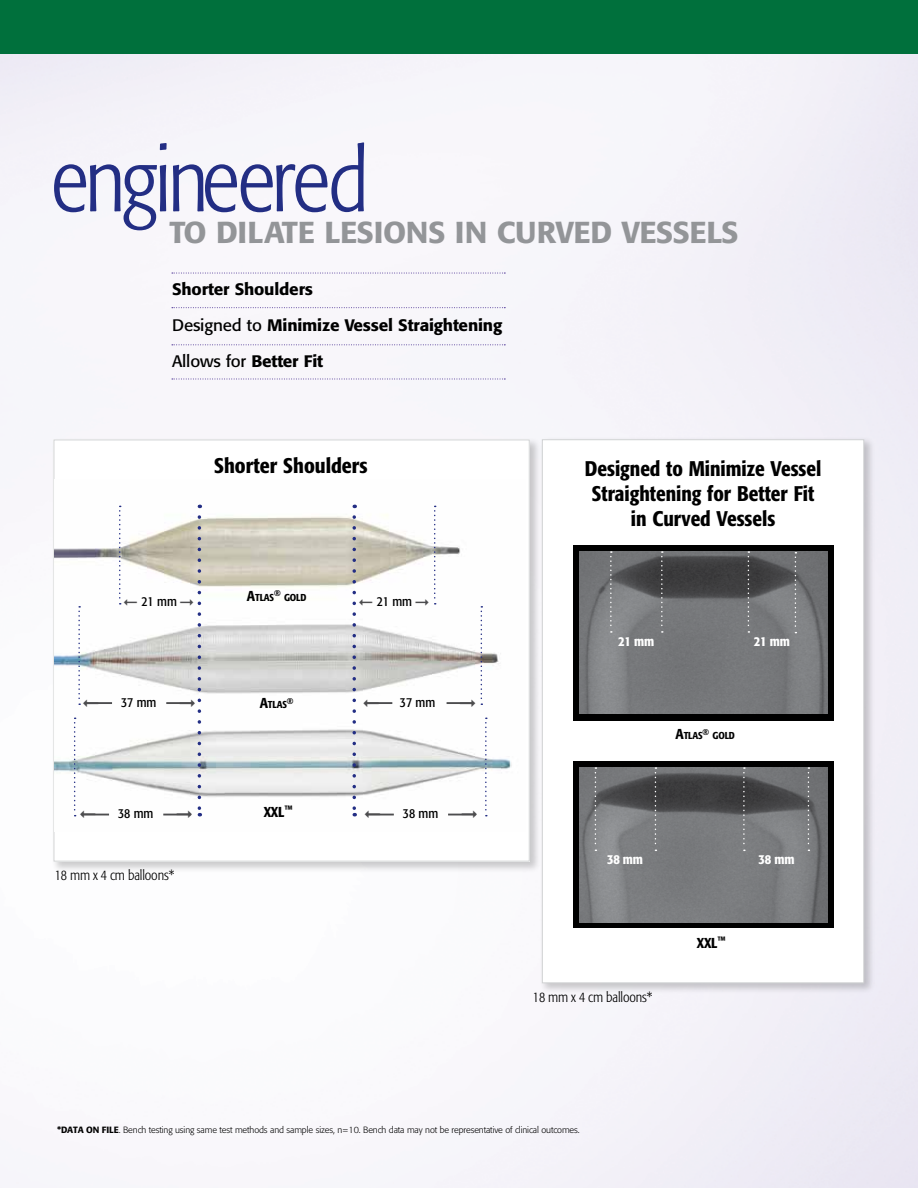
<style>
.page{position:relative;width:918px;height:1188px;background:#fff}
.page>*{position:absolute;margin:0;border:0;box-sizing:border-box;transform-origin:0 0}
.t1{font:300 condensed 90px "Formata";letter-spacing:-.04em;color:#232e84}
.t2{font:500 30px "Formata";letter-spacing:-.01em;color:#939598}
.t3{font:500 condensed 21px/25.2px "Formata";color:#000;text-align:center}
.t4{font:500 16.5px/36px "Formata";letter-spacing:-.01em;color:#000}
.t5{font:300 condensed 14.25px "Formata";letter-spacing:-.01em;color:#000}
.t6{font:500 condensed 14.25px "Formata";letter-spacing:-.01em;color:#000}
.t7{font:condensed 13.5px "Formata";color:#000}
.t8{font:500 condensed 13.5px "Formata";letter-spacing:-.01em;color:#fff}
.t9{font:500 condensed 10.05px "Formata";letter-spacing:-.015em;color:#000}
.t10{font:300 9px "Formata";letter-spacing:-.01em;color:#000}
.t11{font:500 condensed 8.25px "Formata";color:#000}
.s1{font-weight:400}
.s2{font-size:14.25px}
.s3{font-weight:500}
</style>
<div class="page">
<div style="left:539px;top:437px;width:337px;height:558px;background:#000;opacity:.2"></div>
<div style="left:542px;top:439px;width:322px;height:544px;background:#fff;border:1px solid #d1d3d4"></div>
<div style="left:574px;top:761px;width:260px;height:167px;background:#000"></div>
<img style="left:580px;top:767px;width:247px;height:155px">
<svg style="left:595px;top:767px;width:1px;height:84px"></svg>
<svg style="left:743px;top:767px;width:2px;height:84px"></svg>
<svg style="left:655px;top:767px;width:1px;height:84px"></svg>
<svg style="left:808px;top:767px;width:1px;height:84px"></svg>
<div style="left:574px;top:545px;width:260px;height:175px;background:#000"></div>
<img style="left:580px;top:551px;width:248px;height:163px">
<svg style="left:610px;top:551px;width:2px;height:82px"></svg>
<svg style="left:748px;top:551px;width:1px;height:82px"></svg>
<svg style="left:661px;top:551px;width:2px;height:82px"></svg>
<svg style="left:795px;top:552px;width:1px;height:81px"></svg>
<div style="left:51px;top:437px;width:490px;height:436px;background:#000;opacity:.2"></div>
<img style="left:56px;top:442px;width:472px;height:418px">
<img style="left:55px;top:480px;width:470px;height:351px">
<svg style="left:485px;top:718px;width:2px;height:98px"></svg>
<svg style="left:481px;top:606px;width:1px;height:99px"></svg>
<hr style="left:84px;top:702px;width:28px;height:2px;background:#4d4d4f">
<hr style="left:447px;top:702px;width:27px;height:2px;background:#4d4d4f">
<div style="left:0;top:0;width:918px;height:54px;background:#00703c"></div>
<svg style="left:172px;top:307px;width:333px;height:1px"></svg>
<svg style="left:172px;top:273px;width:333px;height:1px"></svg>
<svg style="left:172px;top:344px;width:333px;height:1px"></svg>
<svg style="left:172px;top:379px;width:333px;height:1px"></svg>
<svg style="left:119px;top:506px;width:18px;height:99px"></svg>
<svg style="left:416px;top:506px;width:20px;height:99px"></svg>
<svg style="left:74px;top:718px;width:35px;height:101px"></svg>
<svg style="left:78px;top:606px;width:20px;height:101px"></svg>
<svg style="left:163px;top:517px;width:38px;height:302px"></svg>
<svg style="left:448px;top:811px;width:29px;height:8px"></svg>
<svg style="left:352px;top:517px;width:42px;height:302px"></svg>
<svg style="left:460px;top:699px;width:15px;height:8px"></svg>
<h1 class="t1" style="left:51px;top:128px;width:320px">engineered</h1>
<h2 class="t2" style="left:170px;top:214px;width:570px">TO dILATE LESIONS IN CURVED VESSELS</h2>
<h3 class="t4" style="left:172px;top:271px;width:332px">Shorter Shoulders<br><span class="s1">Designed to</span> Minimize Vessel Straightening<br><span class="s1">Allows for</span> Better Fit</h3>
<h3 class="t3" style="left:214px;top:452px;width:155px">Shorter Shoulders</h3>
<p class="t9" style="left:247px;top:592px;width:29px"><span class="s2">A</span>TLAS</p>
<p class="t11" style="left:274px;top:589px;width:8px">®</p>
<p class="t9" style="left:284px;top:592px;width:24px">GOLD</p>
<h3 class="t7" style="left:141px;top:594px;width:37px">21 mm</h3>
<h3 class="t7" style="left:377px;top:594px;width:37px">21 mm</h3>
<h3 class="t7" style="left:121px;top:694px;width:37px">37 mm</h3>
<h3 class="t7" style="left:118px;top:806px;width:37px">38 mm</h3>
<h3 class="t5" style="left:55px;top:867px;width:121px">18 mm x 4 cm balloons*</h3>
<p class="t9" style="left:260px;top:699px;width:29px"><span class="s2">A</span>TLAS</p>
<p class="t11" style="left:287px;top:696px;width:8px">®</p>
<h3 class="t6" style="left:264px;top:803px;width:30px">XXL<sup>™</sup></h3>
<h3 class="t7" style="left:400px;top:694px;width:37px">37 mm</h3>
<h3 class="t7" style="left:403px;top:806px;width:37px">38 mm</h3>
<h3 class="t3" style="left:585px;top:456px;width:238px">Designed to Minimize Vessel<br>Straightening for Better Fit in Curved Vessels</h3>
<h3 class="t8" style="left:618px;top:633px;width:38px">21 mm</h3>
<h3 class="t8" style="left:754px;top:633px;width:38px">21 mm</h3>
<p class="t9" style="left:676px;top:730px;width:29px"><span class="s2">A</span>TLAS</p>
<p class="t11" style="left:703px;top:727px;width:8px">®</p>
<p class="t9" style="left:713px;top:730px;width:24px">GOLD</p>
<h3 class="t8" style="left:607px;top:851px;width:38px">38 mm</h3>
<h3 class="t8" style="left:759px;top:851px;width:38px">38 mm</h3>
<h3 class="t5" style="left:533px;top:989px;width:121px">18 mm x 4 cm balloons*</h3>
<h3 class="t6" style="left:697px;top:934px;width:30px">XXL<sup>™</sup></h3>
<p class="t10" style="left:57px;top:1125px;width:524px"><span class="s3">*DATA ON FILE</span>. Bench testing using same test methods and sample sizes, n=10. Bench data may not be representative of clinical outcomes.</p>
</div>
